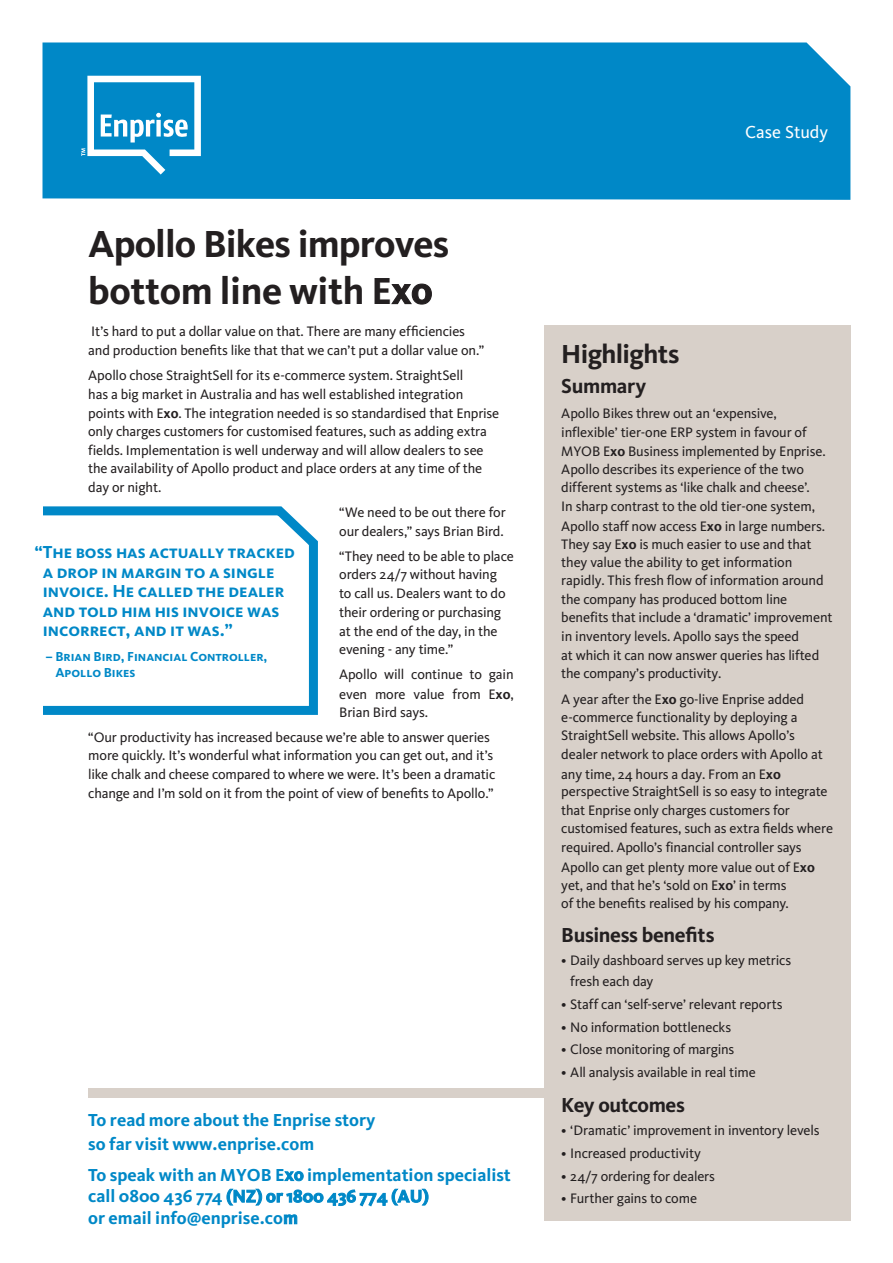
<style>
.page{position:relative;width:893px;height:1263px;background:#fff}
.page>*{position:absolute;margin:0;border:0;box-sizing:border-box;transform-origin:0 0}
.t1{font:700 39px/46.2px "Kievit";letter-spacing:-.025em;color:#231f20}
.t2{font:700 27px "Kievit";letter-spacing:-.025em;color:#231f20}
.t3{font:700 21px "Kievit";letter-spacing:-.015em;color:#231f20}
.t4{font:700 18px/21.6px "Kievit";color:#0088c7}
.t5{font:18px/19.5px "Kievit Bold SC";color:#0088c7}
.t6{font:18px "Kievit";color:#fff}
.t7{font:14.25px/18.6px "Kievit";letter-spacing:-.01em;color:#231f20}
.t8{font:13.5px/16.2px "Kievit Bold SC";color:#0088c7}
.s1{font-weight:700}
</style>
<div class="page">
<div style="left:88px;top:1088px;width:465px;height:9px;background:#d8d0c9"></div>
<div style="left:544px;top:325px;width:306px;height:895px;background:#d8d0c9"></div>
<div style="left:43px;top:42px;width:807px;height:158px;background:#0088c7"></div>
<svg style="left:43px;top:506px;width:275px;height:209px"></svg>
<svg style="left:81px;top:76px;width:120px;height:99px"></svg>
<h1 class="t1" style="left:88px;top:221px;width:363px">Apollo Bikes improves bottom line with Exo</h1>
<p class="t7" style="left:88px;top:322px;width:398px">It’s hard to put a dollar value on that. There are many efficiencies and production benefits like that that we can’t put a dollar value on.”</p>
<p class="t7" style="left:88px;top:365px;width:413px;line-height:19.2px">Apollo chose StraightSell for its e-commerce system. StraightSell<br>has a big market in Australia and has well established integration points with E<span class="s1">xo</span>. The integration needed is so standardised that Enprise</p>
<p class="t7" style="left:88px;top:422px;width:400px">only charges customers for customised features, such as adding extra fields. Implementation is well underway and will allow dealers to see the availability of Apollo product and place orders at any time of the day or night.</p>
<p class="t7" style="left:339px;top:503px;width:168px">“We need to be out there for our dealers,” says Brian Bird.</p>
<p class="t7" style="left:339px;top:546px;width:176px">“They need to be able to place orders 24/7 without having<br>to call us. Dealers want to do their ordering or purchasing at the end of the day, in the evening - any time.”</p>
<p class="t7" style="left:339px;top:664px;width:176px;line-height:19.6px">Apollo will continue to gain even more value from E<span class="s1">xo</span>,</p>
<p class="t7" style="left:88px;top:699px;width:403px;line-height:25px;text-indent:251px">Brian Bird says.<br>“Our productivity has increased because we’re able to answer queries</p>
<p class="t7" style="left:88px;top:746px;width:409px">more quickly. It’s wonderful what information you can get out, and it’s like chalk and cheese compared to where we were. It’s been a dramatic change and I’m sold on it from the point of view of benefits to Apollo.”</p>
<p class="t5" style="left:43px;top:542px;width:254px;text-indent:-8px">“The boss has actually tracked a drop in margin to a single invoice. He called the dealer and told him his invoice was incorrect, and it was.”</p>
<p class="t8" style="left:55px;top:648px;width:213px;text-indent:-10px">– Brian Bird, Financial Controller,<br>Apollo Bikes</p>
<p class="t4" style="left:88px;top:1107px;width:289px;line-height:24.9px">To read more about the Enprise story so far visit www.enprise.com</p>
<p class="t4" style="left:88px;top:1163px;width:424px">To speak with an MYOB Exo implementation specialist call 0800 436 774 (NZ) or 1800 436 774 (AU)<br>or email info@enprise.com</p>
<p class="t6" style="left:745px;top:121px;width:85px">Case Study</p>
<h2 class="t2" style="left:561px;top:337px;width:120px">Highlights</h2>
<h3 class="t3" style="left:561px;top:373px;width:87px">Summary</h3>
<p class="t7" style="left:561px;top:403px;width:266px;line-height:19.2px">Apollo Bikes threw out an ‘expensive, inflexible’ tier-one ERP system in favour of<br>MYOB E<span class="s1">xo</span> Business implemented by Enprise.</p>
<p class="t7" style="left:561px;top:459px;width:273px">Apollo describes its experience of the two different systems as ‘like chalk and cheese’.<br>In sharp contrast to the old tier-one system, Apollo staff now access E<span class="s1">xo</span> in large numbers.<br>They say E<span class="s1">xo</span> is much easier to use and that they value the ability to get information rapidly. This fresh flow of information around the company has produced bottom line benefits that include a ‘dramatic’ improvement in inventory levels. Apollo says the speed<br>at which it can now answer queries has lifted the company’s productivity.</p>
<p class="t7" style="left:561px;top:690px;width:263px">A year after the E<span class="s1">xo</span> go-live Enprise added e-commerce functionality by deploying a StraightSell website. This allows Apollo’s dealer network to place orders with Apollo at any time, 24 hours a day. From an E<span class="s1">xo</span></p>
<p class="t7" style="left:561px;top:782px;width:273px">perspective StraightSell is so easy to integrate that Enprise only charges customers for customised features, such as extra fields where required. Apollo’s financial controller says Apollo can get plenty more value out of E<span class="s1">xo </span>yet, and that he’s ‘sold on E<span class="s1">xo</span>’ in terms<br>of the benefits realised by his company.</p>
<h3 class="t3" style="left:561px;top:922px;width:155px">Business benefits</h3>
<p class="t7" style="left:570px;top:950px;width:223px;line-height:20.7px;text-indent:-9px">• Daily dashboard serves up key metrics fresh each day</p>
<p class="t7" style="left:561px;top:994px;width:223px">• Staff can ‘self-serve’ relevant reports</p>
<p class="t7" style="left:561px;top:1017px;width:171px">• No information bottlenecks</p>
<p class="t7" style="left:561px;top:1040px;width:175px">• Close monitoring of margins</p>
<p class="t7" style="left:561px;top:1063px;width:196px">• All analysis available in real time</p>
<h3 class="t3" style="left:561px;top:1092px;width:125px">Key outcomes</h3>
<p class="t7" style="left:561px;top:1120px;width:260px">• ‘Dramatic’ improvement in inventory levels</p>
<p class="t7" style="left:561px;top:1143px;width:141px">• Increased productivity</p>
<p class="t7" style="left:561px;top:1166px;width:155px">• 24/7 ordering for dealers</p>
<p class="t7" style="left:561px;top:1189px;width:137px">• Further gains to come</p>
</div>
